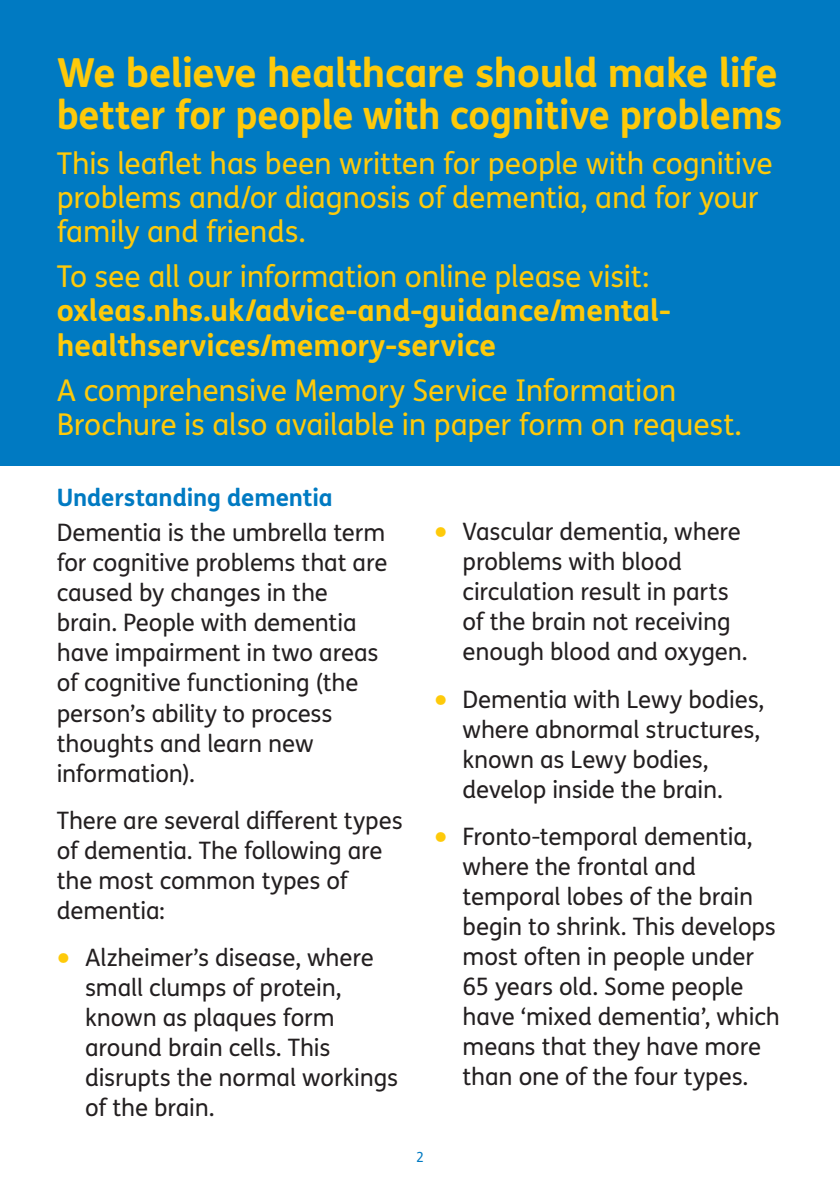
<style>
.page{position:relative;width:840px;height:1191px;background:#fff}
.page>*{position:absolute;margin:0;border:0;box-sizing:border-box;transform-origin:0 0}
.t1{font:700 40px/42px "FS Me Pro";letter-spacing:-.01em;color:#feca0a}
.t2{font:30px/34px "FS Me Pro";letter-spacing:-.01em;color:#feca0a}
.t3{font:700 30px/34px "FS Me Pro";color:#feca0a}
.Main_text{font:24px/30px "FS Me Pro";letter-spacing:-.005em;color:#231f20}
.Main_text-2{font:700 24px "FS Me Pro";letter-spacing:-.005em;color:#007ac2}
.t4{font:14px "FS Me Pro";color:#007ac2}
.s1{font-weight:400}
.s2{font-size:40px;color:#feca0a}
</style>
<div class="page">
<div style="left:0;top:0;width:839px;height:465px;background:#007ac2"></div>
<p class="t1" style="left:57px;top:49px;width:726px">We believe healthcare should make life better for people with cognitive problems</p>
<p class="t2" style="left:57px;top:146px;width:717px">This leaflet has been written for people with cognitive problems and/or diagnosis of dementia, and for your family and friends.</p>
<p class="t3" style="left:57px;top:258px;width:615px"><span class="s1">To see all our information online please visit: </span>oxleas.nhs.uk/advice-and-guidance/mental&shy;healthservices/memory-service</p>
<p class="t2" style="left:57px;top:373px;width:686px">A comprehensive Memory Service Information<br>Brochure is also available in paper form on request.</p>
<p class="Main_text-2" style="left:57px;top:478px;width:277px">Understanding dementia</p>
<p class="Main_text" style="left:57px;top:517px;width:332px">Dementia is the umbrella term for cognitive problems that are caused by changes in the brain. People with dementia have impairment in two areas of cognitive functioning (the person’s ability to process thoughts and learn new information).</p>
<p class="Main_text" style="left:57px;top:804px;width:347px">There are several different types of dementia. The following are the most common types of dementia:</p>
<p class="Main_text" style="left:85px;top:941px;width:314px;text-indent:-28px"><span class="s2">•</span> Alzheimer’s disease, where small clumps of protein, known as plaques form around brain cells. This disrupts the normal workings of the brain.</p>
<p class="Main_text" style="left:462px;top:516px;width:286px;text-indent:-28px"><span class="s2">•</span> Vascular dementia, where problems with blood circulation result in parts of the brain not receiving enough blood and oxygen.</p>
<p class="Main_text" style="left:462px;top:683px;width:303px;text-indent:-28px"><span class="s2">•</span> Dementia with Lewy bodies, where abnormal structures, known as Lewy bodies, develop inside the brain.</p>
<p class="Main_text" style="left:462px;top:820px;width:318px;text-indent:-28px"><span class="s2">•</span> Fronto-temporal dementia, where the frontal and temporal lobes of the brain begin to shrink. This develops most often in people under<br>65 years old. Some people have ‘mixed dementia’, which means that they have more than one of the four types.</p>
<p class="t4" style="left:416px;top:1147px;width:9px">2</p>
</div>
